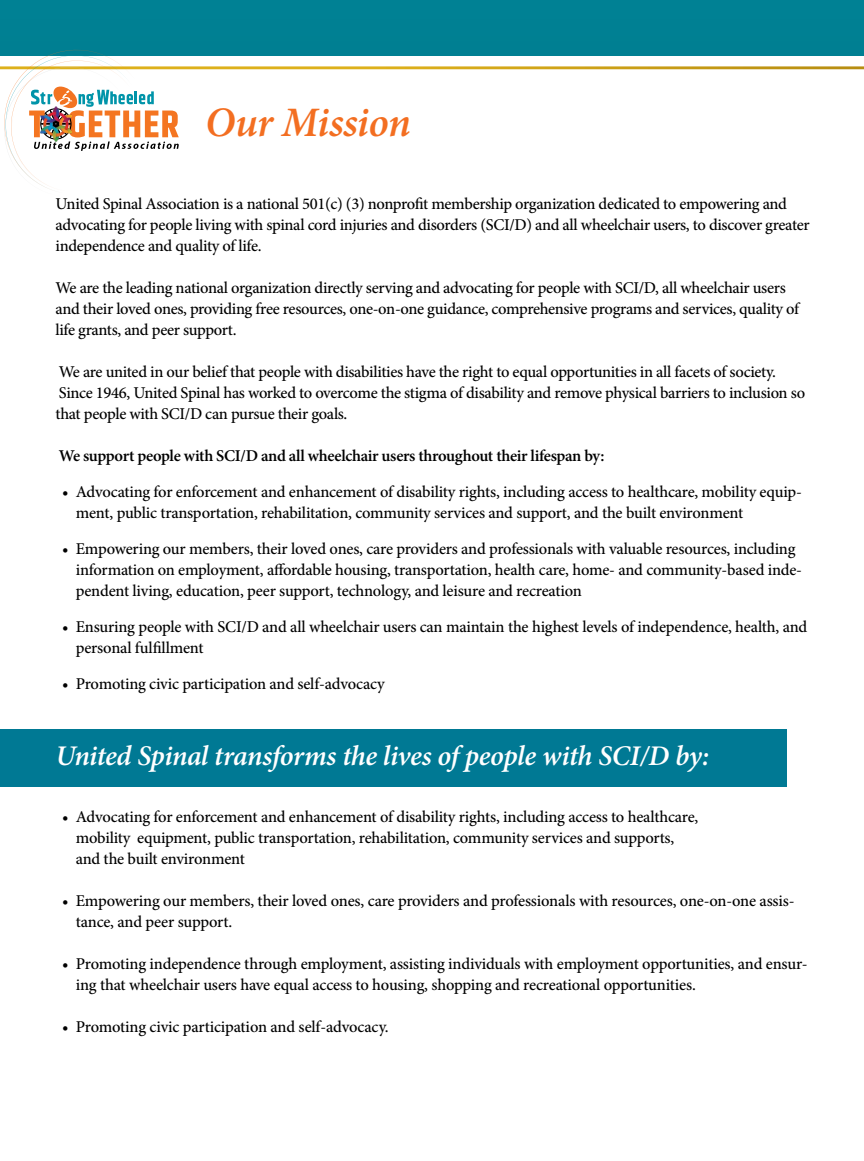
<style>
.page{position:relative;width:864px;height:1161px;background:#fff}
.page>*{position:absolute;margin:0;border:0;box-sizing:border-box;transform-origin:0 0}
.t1{font:italic 600 42px "Minion Pro";letter-spacing:-.015em;color:#f36e21}
.t2{font:italic 600 28.5px "Minion Pro";letter-spacing:-.015em;color:#fff}
.t3{font:500 16.5px/21px "Minion Pro";letter-spacing:-.02em;color:#000}
.t4{font:600 16.5px "Minion Pro";letter-spacing:-.02em;color:#000}
</style>
<div class="page">
<div style="left:0;top:729px;width:786px;height:58px;background:#007994"></div>
<div style="left:0;top:0;width:864px;height:56px;background:#008093"></div>
<svg style="left:0;top:49px;width:179px;height:140px"></svg>
<p class="t1" style="left:205px;top:93px;width:207px">Our Mission</p>
<p class="t3" style="left:56px;top:193px;width:756px">United Spinal Association is a national 501(c) (3) nonprofit membership organization dedicated to empowering and advocating for people living with spinal cord injuries and disorders (SCI/D) and all wheelchair users, to discover greater independence and quality of life.</p>
<p class="t3" style="left:56px;top:277px;width:745px">We are the leading national organization directly serving and advocating for people with SCI/D, all wheelchair users and their loved ones, providing free resources, one-on-one guidance, comprehensive programs and services, quality of life grants, and peer support.</p>
<p class="t3" style="left:59px;top:361px;width:719px">We are united in our belief that people with disabilities have the right to equal opportunities in all facets of society.</p>
<p class="t3" style="left:56px;top:382px;width:751px">Since 1946, United Spinal has worked to overcome the stigma of disability and remove physical barriers to inclusion so that people with SCI/D can pursue their goals.</p>
<p class="t4" style="left:59px;top:444px;width:547px">We support people with SCI/D and all wheelchair users throughout their lifespan by:</p>
<p class="t3" style="left:76px;top:481px;width:728px;text-indent:-14px">• Advocating for enforcement and enhancement of disability rights, including access to healthcare, mobility equip&shy;ment, public transportation, rehabilitation, community services and support, and the built environment</p>
<p class="t3" style="left:76px;top:538px;width:728px;text-indent:-14px">• Empowering our members, their loved ones, care providers and professionals with valuable resources, including information on employment, affordable housing, transportation, health care, home- and community-based inde&shy;pendent living, education, peer support, technology, and leisure and recreation</p>
<p class="t3" style="left:76px;top:616px;width:733px;text-indent:-14px">• Ensuring people with SCI/D and all wheelchair users can maintain the highest levels of independence, health, and personal fulfillment</p>
<p class="t3" style="left:62px;top:673px;width:324px">• Promoting civic participation and self-advocacy</p>
<p class="t2" style="left:56px;top:736px;width:655px">United Spinal transforms the lives of people with SCI/D by:</p>
<p class="t3" style="left:76px;top:807px;width:624px;text-indent:-14px">• Advocating for enforcement and enhancement of disability rights, including access to healthcare, mobility equipment, public transportation, rehabilitation, community services and supports, and the built environment</p>
<p class="t3" style="left:76px;top:891px;width:720px;text-indent:-14px">• Empowering our members, their loved ones, care providers and professionals with resources, one-on-one assis&shy;tance, and peer support.</p>
<p class="t3" style="left:76px;top:954px;width:733px;text-indent:-14px">• Promoting independence through employment, assisting individuals with employment opportunities, and ensur&shy;ing that wheelchair users have equal access to housing, shopping and recreational opportunities.</p>
<p class="t3" style="left:62px;top:1017px;width:328px">• Promoting civic participation and self-advocacy.</p>
</div>
